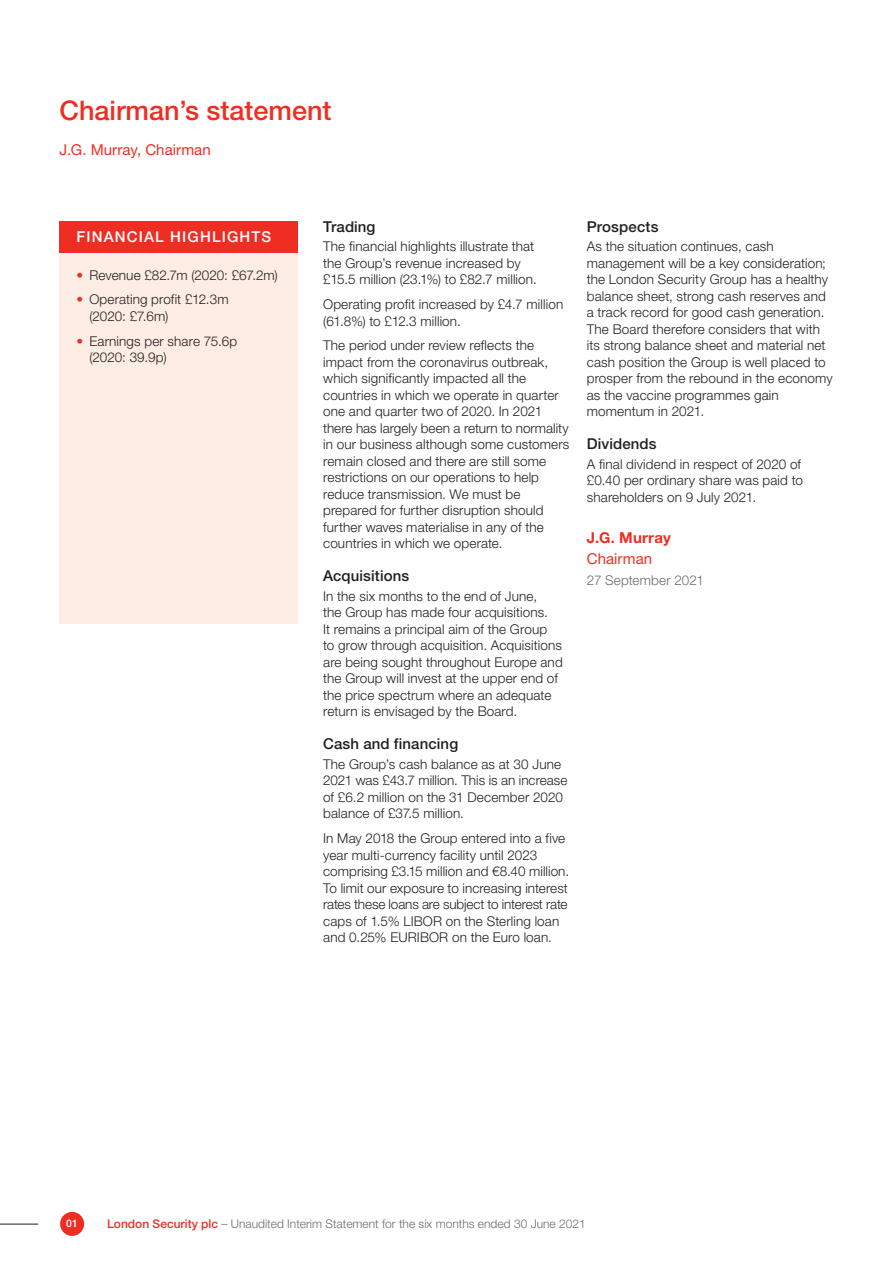
<style>
.page{position:relative;width:893px;height:1263px;background:#fff}
.page>*{position:absolute;margin:0;border:0;box-sizing:border-box;transform-origin:0 0}
.Page_Title{font:500 27px "Helvetica Neue LT Std";color:#ee2e22}
.Subhead_1{font:500 15px "Helvetica Neue LT Std";letter-spacing:.005em;color:#231f20}
.Underhead{font:15px "Helvetica Neue LT Std";letter-spacing:.005em;color:#ee2e22}
.Subhead_0{font:500 15px "Helvetica Neue LT Std";letter-spacing:.075em;color:#fff}
.Signoff_1{font:700 15px "Helvetica Neue LT Std";letter-spacing:.015em;color:#ee2e22}
.Signoff_2{font:15px "Helvetica Neue LT Std";letter-spacing:.005em;color:#ee2e22}
.Body_Text{font:300 13.5px/16.5px "Helvetica Neue LT Std";letter-spacing:.01em;color:#231f20}
.Signoff_3{font:300 13.5px "Helvetica Neue LT Std";letter-spacing:.005em;color:#6c6d70}
.t1{font:300 12px "Helvetica Neue LT Std";color:#6c6d70}
.t2{font:500 10.5px "Helvetica Neue LT Std";color:#fff}
.s1{color:#ee2e22}
.s2{font-weight:500;color:#ee2e22}
</style>
<div class="page">
<div style="left:60px;top:1212px;width:24px;height:24px;background:#ee2e22;border-radius:50%"></div>
<hr style="left:0;top:1224px;width:38px;height:1px;background:#231f20">
<div style="left:60px;top:253px;width:238px;height:371px;background:#fdede4"></div>
<div style="left:60px;top:221px;width:238px;height:32px;background:#ee2e22"></div>
<p class="Page_Title" style="left:60px;top:94px;width:274px">Chairman’s statement</p>
<p class="Underhead" style="left:60px;top:141px;width:153px">J.G. Murray, Chairman</p>
<p class="Subhead_0" style="left:77px;top:228px;width:196px">FINANCIAL HIGHLIGHTS</p>
<p class="Body_Text" style="left:77px;top:266px;width:203px"><span class="s1">•</span> Revenue £82.7m (2020: £67.2m)</p>
<p class="Body_Text" style="left:89px;top:291px;width:141px;text-indent:-13px"><span class="s1">•</span> Operating profit £12.3m (2020: £7.6m)</p>
<p class="Body_Text" style="left:89px;top:332px;width:149px;text-indent:-13px"><span class="s1">•</span> Earnings per share 75.6p (2020: 39.9p)</p>
<p class="Subhead_1" style="left:323px;top:218px;width:54px">Trading</p>
<p class="Body_Text" style="left:323px;top:238px;width:215px">The financial highlights illustrate that the Group’s revenue increased by £15.5 million (23.1%) to £82.7 million.</p>
<p class="Body_Text" style="left:323px;top:296px;width:242px">Operating profit increased by £4.7 million (61.8%) to £12.3 million.</p>
<p class="Body_Text" style="left:323px;top:337px;width:248px">The period under review reflects the impact from the coronavirus outbreak, which significantly impacted all the countries in which we operate in quarter one and quarter two of 2020. In 2021 there has largely been a return to normality in our business although some customers remain closed and there are still some restrictions on our operations to help reduce transmission. We must be prepared for further disruption should further waves materialise in any of the countries in which we operate.</p>
<p class="Subhead_1" style="left:323px;top:567px;width:88px">Acquisitions</p>
<p class="Body_Text" style="left:323px;top:587px;width:241px">In the six months to the end of June,<br>the Group has made four acquisitions.<br>It remains a principal aim of the Group<br>to grow through acquisition. Acquisitions are being sought throughout Europe and the Group will invest at the upper end of the price spectrum where an adequate return is envisaged by the Board.</p>
<p class="Subhead_1" style="left:323px;top:735px;width:137px">Cash and financing</p>
<p class="Body_Text" style="left:323px;top:755px;width:246px">The Group’s cash balance as at 30 June 2021 was £43.7 million. This is an increase of £6.2 million on the 31 December 2020 balance of £37.5 million.</p>
<p class="Body_Text" style="left:323px;top:830px;width:247px">In May 2018 the Group entered into a five year multi-currency facility until 2023 comprising £3.15 million and €8.40 million.<br>To limit our exposure to increasing interest rates these loans are subject to interest rate caps of 1.5% LIBOR on the Sterling loan and 0.25% EURIBOR on the Euro loan.</p>
<p class="Subhead_1" style="left:587px;top:218px;width:73px">Prospects</p>
<p class="Body_Text" style="left:587px;top:238px;width:247px">As the situation continues, cash management will be a key consideration; the London Security Group has a healthy balance sheet, strong cash reserves and a track record for good cash generation.<br>The Board therefore considers that with its strong balance sheet and material net cash position the Group is well placed to prosper from the rebound in the economy as the vaccine programmes gain momentum in 2021.</p>
<p class="Subhead_1" style="left:587px;top:435px;width:71px">Dividends</p>
<p class="Body_Text" style="left:587px;top:455px;width:218px">A final dividend in respect of 2020 of £0.40 per ordinary share was paid to shareholders on 9 July 2021.</p>
<p class="Signoff_1" style="left:587px;top:528px;width:86px">J.G. Murray</p>
<p class="Signoff_2" style="left:587px;top:550px;width:67px">Chairman</p>
<p class="Signoff_3" style="left:587px;top:572px;width:119px">27 September 2021</p>
<p class="t2" style="left:66px;top:1217px;width:13px">01</p>
<p class="t1" style="left:107px;top:1216px;width:480px"><span class="s2">London Security plc</span> – Unaudited Interim Statement for the six months ended 30 June 2021</p>
</div>
